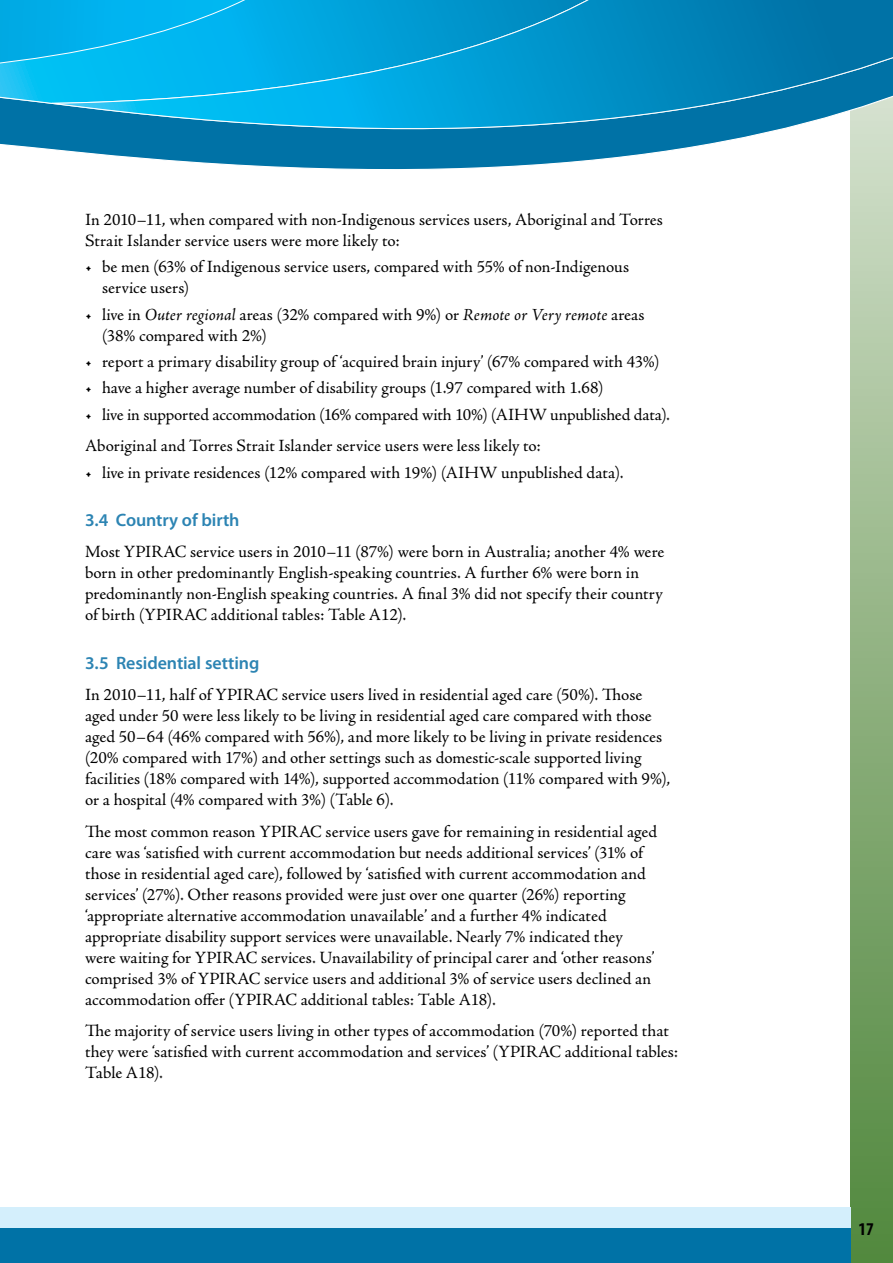
<style>
.page{position:relative;width:893px;height:1263px;background:#fff}
.page>*{position:absolute;margin:0;border:0;box-sizing:border-box;transform-origin:0 0}
.t1{font:600 18px "Myriad Pro";letter-spacing:-.005em;color:#2c84b3}
.t2{font:700 condensed 18px "Myriad Pro";color:#000}
.t3{font:17.25px/21px "Adobe Jenson Pro";color:#000}
.s1{font-style:italic}
</style>
<div class="page">
<svg style="left:850px;top:170px;width:43px;height:1093px"></svg>
<div style="left:0;top:1207px;width:850px;height:22px;background:#d4effc"></div>
<div style="left:0;top:1229px;width:850px;height:34px;background:#0072a6"></div>
<svg style="left:0;top:104px;width:893px;height:66px"></svg>
<svg style="left:0;top:0;width:46px;height:104px"></svg>
<svg style="left:46px;top:0;width:847px;height:154px"></svg>
<p class="t3" style="left:85px;top:209px;width:579px">In 2010–11, when compared with non-Indigenous services users, Aboriginal and Torres<br>Strait Islander service users were more likely to:</p>
<p class="t3" style="left:102px;top:257px;width:528px;text-indent:-17px">• be men (63% of Indigenous service users, compared with 55% of non-Indigenous service users)</p>
<p class="t3" style="left:102px;top:304px;width:544px;text-indent:-17px">• live in <span class="s1">Outer regional</span> areas (32% compared with 9%) or <span class="s1">Remote or Very remote</span> areas (38% compared with 2%)</p>
<p class="t3" style="left:85px;top:351px;width:576px">• report a primary disability group of ‘acquired brain injury’ (67% compared with 43%)</p>
<p class="t3" style="left:85px;top:378px;width:520px">• have a higher average number of disability groups (1.97 compared with 1.68)</p>
<p class="t3" style="left:85px;top:399px;width:586px;line-height:31.7px">• live in supported accommodation (16% compared with 10%) (AIHW unpublished data).<br>Aboriginal and Torres Strait Islander service users were less likely to:</p>
<p class="t3" style="left:85px;top:462px;width:540px">• live in private residences (12% compared with 19%) (AIHW unpublished data).</p>
<p class="t1" style="left:85px;top:508px;width:156px">3.4 Country of birth</p>
<p class="t3" style="left:85px;top:542px;width:581px">Most YPIRAC service users in 2010–11 (87%) were born in Australia; another 4% were born in other predominantly English-speaking countries. A further 6% were born in predominantly non-English speaking countries. A final 3% did not specify their country of birth (YPIRAC additional tables: Table A12).</p>
<p class="t1" style="left:85px;top:651px;width:176px">3.5 Residential setting</p>
<p class="t3" style="left:85px;top:685px;width:587px">In 2010–11, half of YPIRAC service users lived in residential aged care (50%). Those aged under 50 were less likely to be living in residential aged care compared with those aged 50–64 (46% compared with 56%), and more likely to be living in private residences (20% compared with 17%) and other settings such as domestic-scale supported living facilities (18% compared with 14%), supported accommodation (11% compared with 9%), or a hospital (4% compared with 3%) (Table 6).</p>
<p class="t3" style="left:85px;top:821px;width:574px">The most common reason YPIRAC service users gave for remaining in residential aged care was ‘satisfied with current accommodation but needs additional services’ (31% of those in residential aged care), followed by ‘satisfied with current accommodation and services’ (27%). Other reasons provided were just over one quarter (26%) reporting ‘appropriate alternative accommodation unavailable’ and a further 4% indicated appropriate disability support services were unavailable. Nearly 7% indicated they were waiting for YPIRAC services. Unavailability of principal carer and ‘other reasons’ comprised 3% of YPIRAC service users and additional 3% of service users declined an accommodation offer (YPIRAC additional tables: Table A18).</p>
<p class="t3" style="left:85px;top:1021px;width:595px">The majority of service users living in other types of accommodation (70%) reported that they were ‘satisfied with current accommodation and services’ (YPIRAC additional tables:<br>Table A18).</p>
<p class="t2" style="left:858px;top:1218px;width:17px">17</p>
</div>
